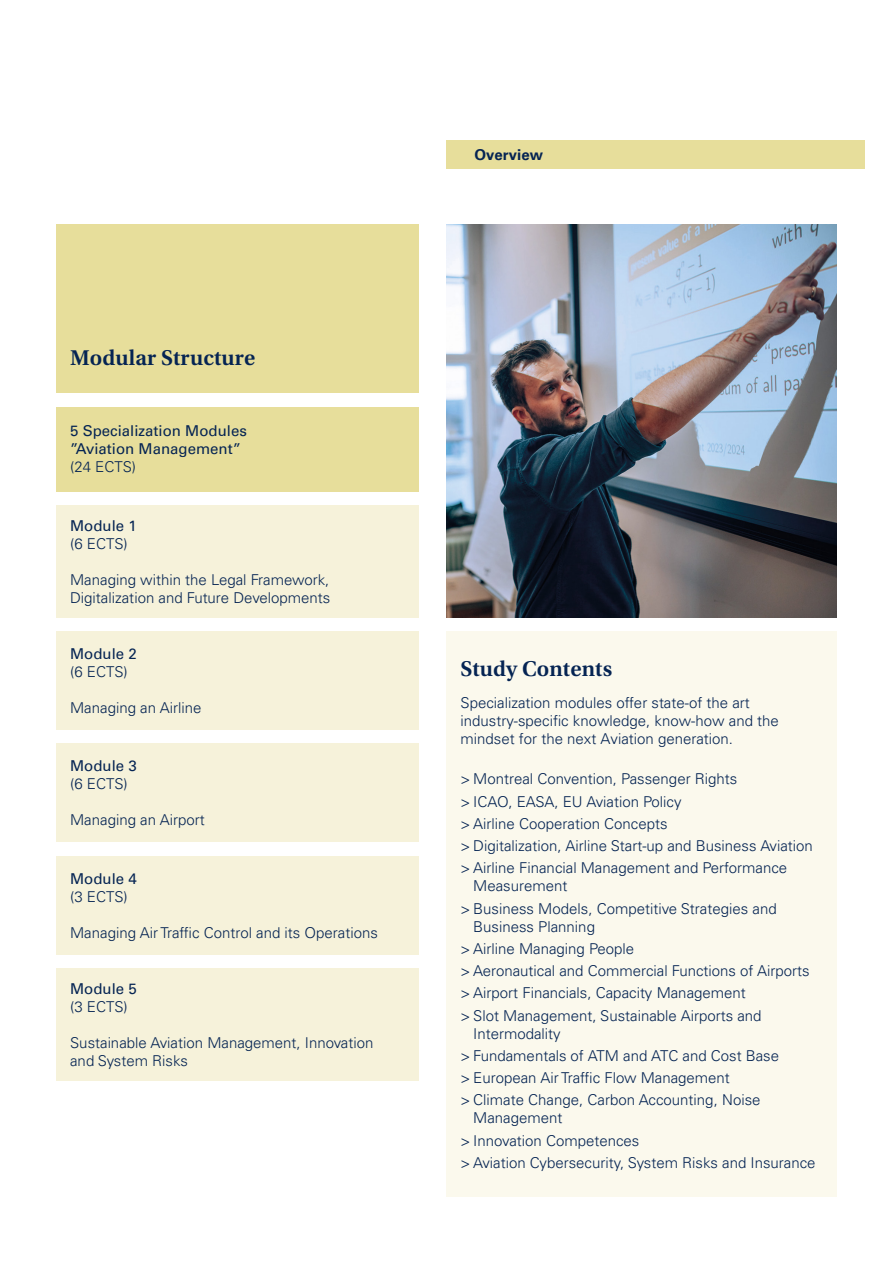
<style>
.page{position:relative;width:893px;height:1263px;background:#fff}
.page>*{position:absolute;margin:0;border:0;box-sizing:border-box;transform-origin:0 0}
.t1{font:600 22.5px "Utopia Std";letter-spacing:.005em;color:#052453}
.Fließtext_Aufzählung{font:300 15px/18px "Univers LT Pro 45";color:#052453}
.Fließtext{font:300 15px/18px "Univers LT Pro 45";color:#052453}
.Fließtext-2{font:15px "Univers LT Pro 55 Roman";color:#052453}
.Zwischentitel_Balken{font:700 15px "Univers LT Pro 65";letter-spacing:.005em;color:#052453}
</style>
<div class="page">
<div style="left:446px;top:140px;width:419px;height:28px;background:#e7de9b"></div>
<div style="left:56px;top:225px;width:362px;height:168px;background:#e7de9b"></div>
<div style="left:446px;top:631px;width:391px;height:566px;background:#fbf9ed"></div>
<img style="left:446px;top:225px;width:391px;height:392px">
<div style="left:56px;top:407px;width:362px;height:84px;background:#e7de9b"></div>
<div style="left:56px;top:505px;width:362px;height:112px;background:#f6f2da"></div>
<div style="left:56px;top:631px;width:362px;height:99px;background:#f6f2da"></div>
<div style="left:56px;top:744px;width:362px;height:98px;background:#f6f2da"></div>
<div style="left:56px;top:856px;width:362px;height:98px;background:#f6f2da"></div>
<div style="left:56px;top:968px;width:362px;height:112px;background:#f6f2da"></div>
<p class="t1" style="left:70px;top:345px;width:187px">Modular Structure</p>
<p class="Fließtext-2" style="left:70px;top:421px;width:178px">5 Specialization Modules</p>
<p class="Fließtext-2" style="left:70px;top:439px;width:172px">”Aviation Management”</p>
<p class="Fließtext" style="left:70px;top:458px;width:67px">(24 ECTS)</p>
<p class="Fließtext-2" style="left:70px;top:515px;width:68px">Module 1</p>
<p class="Fließtext" style="left:70px;top:534px;width:59px">(6 ECTS)</p>
<p class="Fließtext" style="left:70px;top:570px;width:262px">Managing within the Legal Framework,<br>Digitalization and Future Developments</p>
<p class="Fließtext-2" style="left:70px;top:643px;width:68px">Module 2</p>
<p class="Fließtext" style="left:70px;top:662px;width:59px">(6 ECTS)</p>
<p class="Fließtext" style="left:70px;top:698px;width:133px">Managing an Airline</p>
<p class="Fließtext-2" style="left:70px;top:755px;width:68px">Module 3</p>
<p class="Fließtext" style="left:70px;top:774px;width:59px">(6 ECTS)</p>
<p class="Fließtext" style="left:70px;top:810px;width:136px">Managing an Airport</p>
<p class="Fließtext-2" style="left:70px;top:868px;width:68px">Module 4</p>
<p class="Fließtext" style="left:70px;top:887px;width:59px">(3 ECTS)</p>
<p class="Fließtext" style="left:70px;top:923px;width:309px">Managing Air Traffic Control and its Operations</p>
<p class="Fließtext-2" style="left:70px;top:978px;width:68px">Module 5</p>
<p class="Fließtext" style="left:70px;top:997px;width:59px">(3 ECTS)</p>
<p class="Fließtext" style="left:70px;top:1033px;width:305px">Sustainable Aviation Management, Innovation and System Risks</p>
<p class="Zwischentitel_Balken" style="left:475px;top:144px;width:70px">Overview</p>
<p class="t1" style="left:460px;top:656px;width:153px">Study Contents</p>
<p class="Fließtext" style="left:460px;top:693px;width:320px">Specialization modules offer state-of the art industry-specific knowledge, know-how and the mindset for the next Aviation generation.</p>
<p class="Fließtext_Aufzählung" style="left:460px;top:769px;width:278px">&gt; Montreal Convention, Passenger Rights</p>
<p class="Fließtext_Aufzählung" style="left:460px;top:792px;width:223px">&gt; ICAO, EASA, EU Aviation Policy</p>
<p class="Fließtext_Aufzählung" style="left:460px;top:814px;width:209px">&gt; Airline Cooperation Concepts</p>
<p class="Fließtext_Aufzählung" style="left:460px;top:836px;width:354px">&gt; Digitalization, Airline Start-up and Business Aviation</p>
<p class="Fließtext_Aufzählung" style="left:473px;top:859px;width:315px;text-indent:-13px">&gt; Airline Financial Management and Performance<br>Measurement</p>
<p class="Fließtext_Aufzählung" style="left:473px;top:899px;width:305px;text-indent:-13px">&gt; Business Models, Competitive Strategies and<br>Business Planning</p>
<p class="Fließtext_Aufzählung" style="left:460px;top:939px;width:175px">&gt; Airline Managing People</p>
<p class="Fließtext_Aufzählung" style="left:460px;top:961px;width:351px">&gt; Aeronautical and Commercial Functions of Airports</p>
<p class="Fließtext_Aufzählung" style="left:460px;top:984px;width:287px">&gt; Airport Financials, Capacity Management</p>
<p class="Fließtext_Aufzählung" style="left:473px;top:1006px;width:290px;text-indent:-13px">&gt; Slot Management, Sustainable Airports and<br>Intermodality</p>
<p class="Fließtext_Aufzählung" style="left:460px;top:1046px;width:320px">&gt; Fundamentals of ATM and ATC and Cost Base</p>
<p class="Fließtext_Aufzählung" style="left:460px;top:1068px;width:271px">&gt; European Air Traffic Flow Management</p>
<p class="Fließtext_Aufzählung" style="left:473px;top:1091px;width:289px;text-indent:-13px">&gt; Climate Change, Carbon Accounting, Noise<br>Management</p>
<p class="Fließtext_Aufzählung" style="left:460px;top:1131px;width:180px">&gt; Innovation Competences</p>
<p class="Fließtext_Aufzählung" style="left:460px;top:1153px;width:357px">&gt; Aviation Cybersecurity, System Risks and Insurance</p>
</div>
